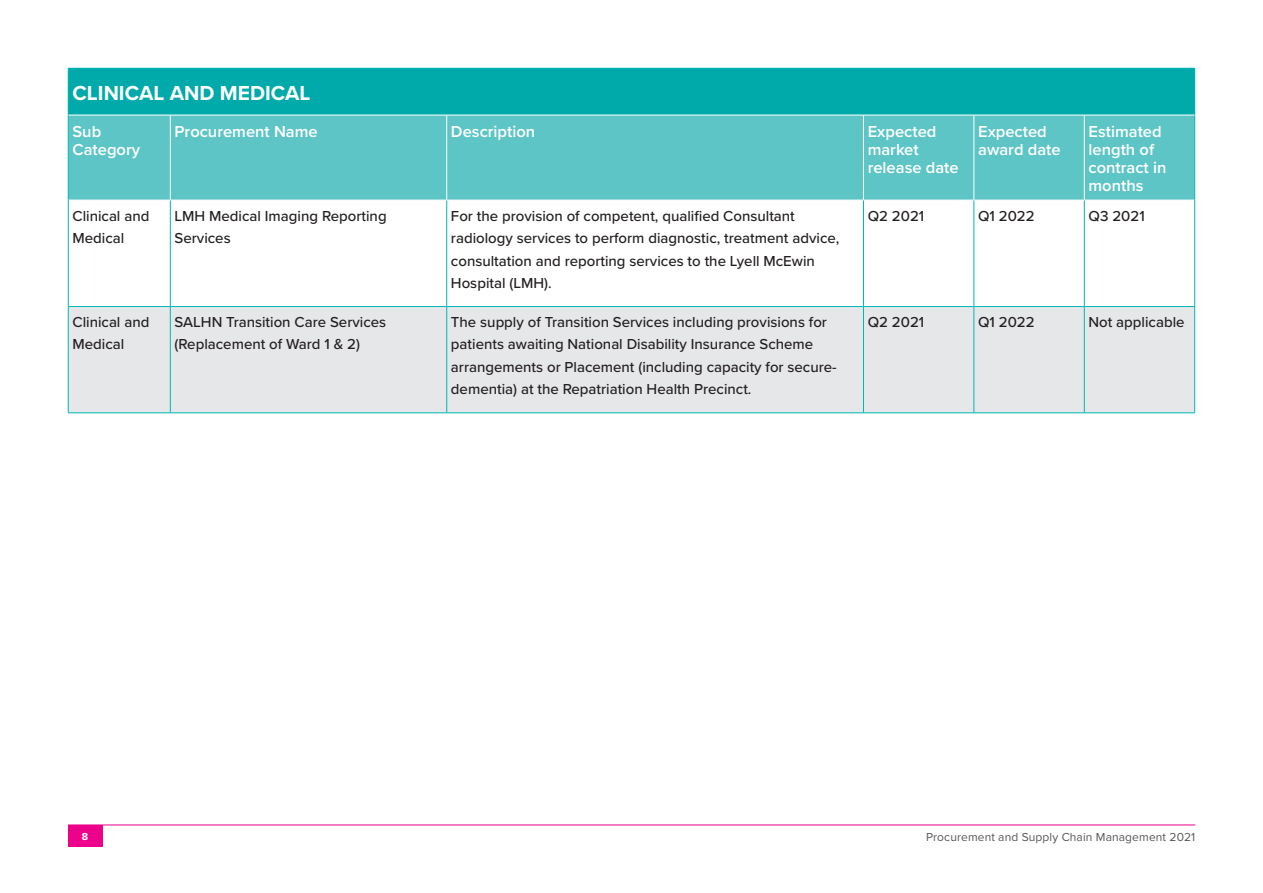
<style>
.page{position:relative;width:1263px;height:893px;background:#fff}
.page>*{position:absolute;margin:0;border:0;box-sizing:border-box;transform-origin:0 0}
.Body_text{font:700 21px "Proxima Nova";color:#fff}
.Body_text-2{font:600 16.5px/18px "Proxima Nova";color:#fff}
.table_text{font:500 15px/22.5px "Proxima Nova";color:#231f20}
.t1{font:12px "Proxima Nova";letter-spacing:.01em;color:#57585a}
.t2{font:700 10.5px "Proxima Nova";color:#fff}
</style>
<div class="page">
<div style="left:68px;top:68px;width:1127px;height:47px;background:#0aa"></div>
<div style="left:69px;top:116px;width:1125px;height:84px;background:#5dc5c6"></div>
<div style="left:69px;top:307px;width:1125px;height:106px;background:#e6e7e9"></div>
<hr style="left:68px;top:68px;width:102px;height:1px;background:#00b7b7">
<hr style="left:68px;top:68px;width:1px;height:47px;background:#00b7b7">
<hr style="left:170px;top:68px;width:277px;height:1px;background:#00b7b7">
<hr style="left:447px;top:68px;width:416px;height:1px;background:#00b7b7">
<hr style="left:863px;top:68px;width:111px;height:1px;background:#00b7b7">
<hr style="left:974px;top:68px;width:110px;height:1px;background:#00b7b7">
<hr style="left:1084px;top:68px;width:111px;height:1px;background:#00b7b7">
<hr style="left:1194px;top:68px;width:1px;height:47px;background:#00b7b7">
<hr style="left:68px;top:115px;width:1px;height:85px;background:#00b7b7">
<hr style="left:1194px;top:115px;width:1px;height:85px;background:#00b7b7">
<hr style="left:68px;top:115px;width:102px;height:1px;background:#fff">
<hr style="left:170px;top:115px;width:1px;height:85px;background:#fff">
<hr style="left:446px;top:115px;width:1px;height:85px;background:#fff">
<hr style="left:863px;top:115px;width:1px;height:85px;background:#fff">
<hr style="left:973px;top:115px;width:1px;height:85px;background:#fff">
<hr style="left:1084px;top:115px;width:1px;height:85px;background:#fff">
<hr style="left:68px;top:200px;width:1px;height:106px;background:#00b7b7">
<hr style="left:170px;top:200px;width:1px;height:106px;background:#00b7b7">
<hr style="left:446px;top:200px;width:1px;height:106px;background:#00b7b7">
<hr style="left:863px;top:200px;width:1px;height:106px;background:#00b7b7">
<hr style="left:974px;top:200px;width:1px;height:106px;background:#00b7b7">
<hr style="left:1084px;top:200px;width:1px;height:106px;background:#00b7b7">
<hr style="left:1194px;top:200px;width:1px;height:106px;background:#00b7b7">
<hr style="left:68px;top:306px;width:102px;height:1px;background:#00b7b7">
<hr style="left:68px;top:307px;width:1px;height:106px;background:#00b7b7">
<hr style="left:170px;top:306px;width:277px;height:1px;background:#00b7b7">
<hr style="left:170px;top:307px;width:1px;height:106px;background:#00b7b7">
<hr style="left:447px;top:306px;width:416px;height:1px;background:#00b7b7">
<hr style="left:446px;top:307px;width:1px;height:106px;background:#00b7b7">
<hr style="left:863px;top:306px;width:111px;height:1px;background:#00b7b7">
<hr style="left:863px;top:307px;width:1px;height:106px;background:#00b7b7">
<hr style="left:974px;top:306px;width:110px;height:1px;background:#00b7b7">
<hr style="left:974px;top:307px;width:1px;height:106px;background:#00b7b7">
<hr style="left:1084px;top:306px;width:111px;height:1px;background:#00b7b7">
<hr style="left:1084px;top:307px;width:1px;height:106px;background:#00b7b7">
<hr style="left:1194px;top:307px;width:1px;height:106px;background:#00b7b7">
<hr style="left:68px;top:413px;width:102px;height:1px;background:#00b7b7">
<hr style="left:170px;top:413px;width:277px;height:1px;background:#00b7b7">
<hr style="left:447px;top:413px;width:416px;height:1px;background:#00b7b7">
<hr style="left:863px;top:413px;width:111px;height:1px;background:#00b7b7">
<hr style="left:974px;top:413px;width:110px;height:1px;background:#00b7b7">
<hr style="left:1084px;top:413px;width:111px;height:1px;background:#00b7b7">
<div style="left:68px;top:825px;width:34px;height:21px;background:#ed028c"></div>
<hr style="left:68px;top:825px;width:1127px;height:1px;background:#ed028c">
<p class="Body_text" style="left:73px;top:77px;width:240px">CLINICAL AND MEDICAL</p>
<p class="Body_text-2" style="left:73px;top:122px;width:69px">Sub<br>Category</p>
<p class="Body_text-2" style="left:175px;top:122px;width:145px">Procurement Name</p>
<p class="Body_text-2" style="left:451px;top:122px;width:86px">Description</p>
<p class="Body_text-2" style="left:868px;top:122px;width:93px">Expected market release date</p>
<p class="Body_text-2" style="left:978px;top:122px;width:84px">Expected award date</p>
<p class="Body_text-2" style="left:1088px;top:122px;width:79px">Estimated length of contract in months</p>
<p class="table_text" style="left:73px;top:204px;width:78px">Clinical and<br>Medical</p>
<p class="table_text" style="left:175px;top:204px;width:214px">LMH Medical Imaging Reporting<br>Services</p>
<p class="table_text" style="left:451px;top:204px;width:390px">For the provision of competent, qualified Consultant radiology services to perform diagnostic, treatment advice, consultation and reporting services to the Lyell McEwin Hospital (LMH).</p>
<p class="table_text" style="left:868px;top:204px;width:58px">Q2 2021</p>
<p class="table_text" style="left:978px;top:204px;width:58px">Q1 2022</p>
<p class="table_text" style="left:1088px;top:204px;width:58px">Q3 2021</p>
<p class="table_text" style="left:73px;top:310px;width:78px">Clinical and<br>Medical</p>
<p class="table_text" style="left:175px;top:310px;width:213px">SALHN Transition Care Services (Replacement of Ward 1 &amp; 2)</p>
<p class="table_text" style="left:451px;top:310px;width:387px">The supply of Transition Services including provisions for patients awaiting National Disability Insurance Scheme arrangements or Placement (including capacity for secure&shy;dementia) at the Repatriation Health Precinct.</p>
<p class="table_text" style="left:868px;top:310px;width:58px">Q2 2021</p>
<p class="table_text" style="left:978px;top:310px;width:58px">Q1 2022</p>
<p class="table_text" style="left:1088px;top:310px;width:98px">Not applicable</p>
<p class="t2" style="left:82px;top:828px;width:8px">8</p>
<p class="t1" style="left:926px;top:828px;width:271px">Procurement and Supply Chain Management 2021</p>
</div>
